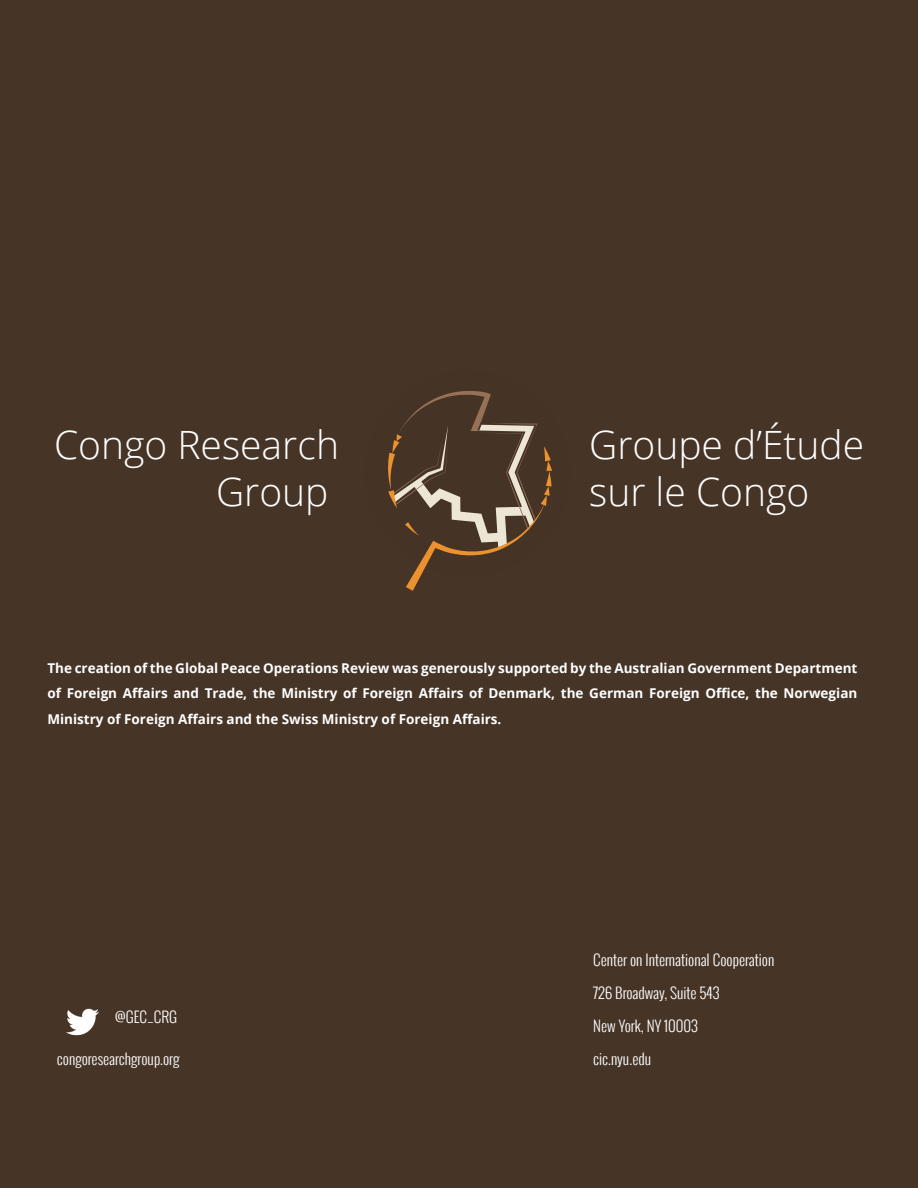
<style>
.page{position:relative;width:918px;height:1188px;background:#463427}
.page>*{position:absolute;margin:0;border:0;box-sizing:border-box;transform-origin:0 0}
.Logo_Text_Open_Sans{font:300 39px "Open Sans";color:#fff}
.Back_Cover_Text__Osw{font:300 15px "Oswald";color:#fff}
.Body_Bold_Back_Cover{font:700 13.5px/25.5px "Open Sans";color:#fff;text-align:justify}
</style>
<div class="page">
<img style="left:66px;top:1008px;width:33px;height:28px">
<svg style="left:388px;top:391px;width:164px;height:200px"></svg>
<p class="Logo_Text_Open_Sans" style="left:54px;top:418px;width:287px">Congo Research</p>
<p class="Logo_Text_Open_Sans" style="left:216px;top:465px;width:114px">Group</p>
<p class="Logo_Text_Open_Sans" style="left:589px;top:418px;width:277px">Groupe d’Étude</p>
<p class="Logo_Text_Open_Sans" style="left:589px;top:465px;width:222px">sur le Congo</p>
<p class="Body_Bold_Back_Cover" style="left:47px;top:655px;width:811px">The creation of the Global Peace Operations Review was generously supported by the Australian Government Department of Foreign Affairs and Trade, the Ministry of Foreign Affairs of Denmark, the German Foreign Office, the Norwegian Ministry of Foreign Affairs and the Swiss Ministry of Foreign Affairs.</p>
<p class="Back_Cover_Text__Osw" style="left:115px;top:1006px;width:63px">@GEC_CRG</p>
<p class="Back_Cover_Text__Osw" style="left:593px;top:949px;width:183px">Center on International Cooperation</p>
<p class="Back_Cover_Text__Osw" style="left:593px;top:982px;width:128px">726 Broadway, Suite 543</p>
<p class="Back_Cover_Text__Osw" style="left:593px;top:1015px;width:106px">New York, NY 10003</p>
<p class="Back_Cover_Text__Osw" style="left:57px;top:1048px;width:124px">congoresearchgroup.org</p>
<p class="Back_Cover_Text__Osw" style="left:593px;top:1048px;width:60px">cic.nyu.edu</p>
</div>
